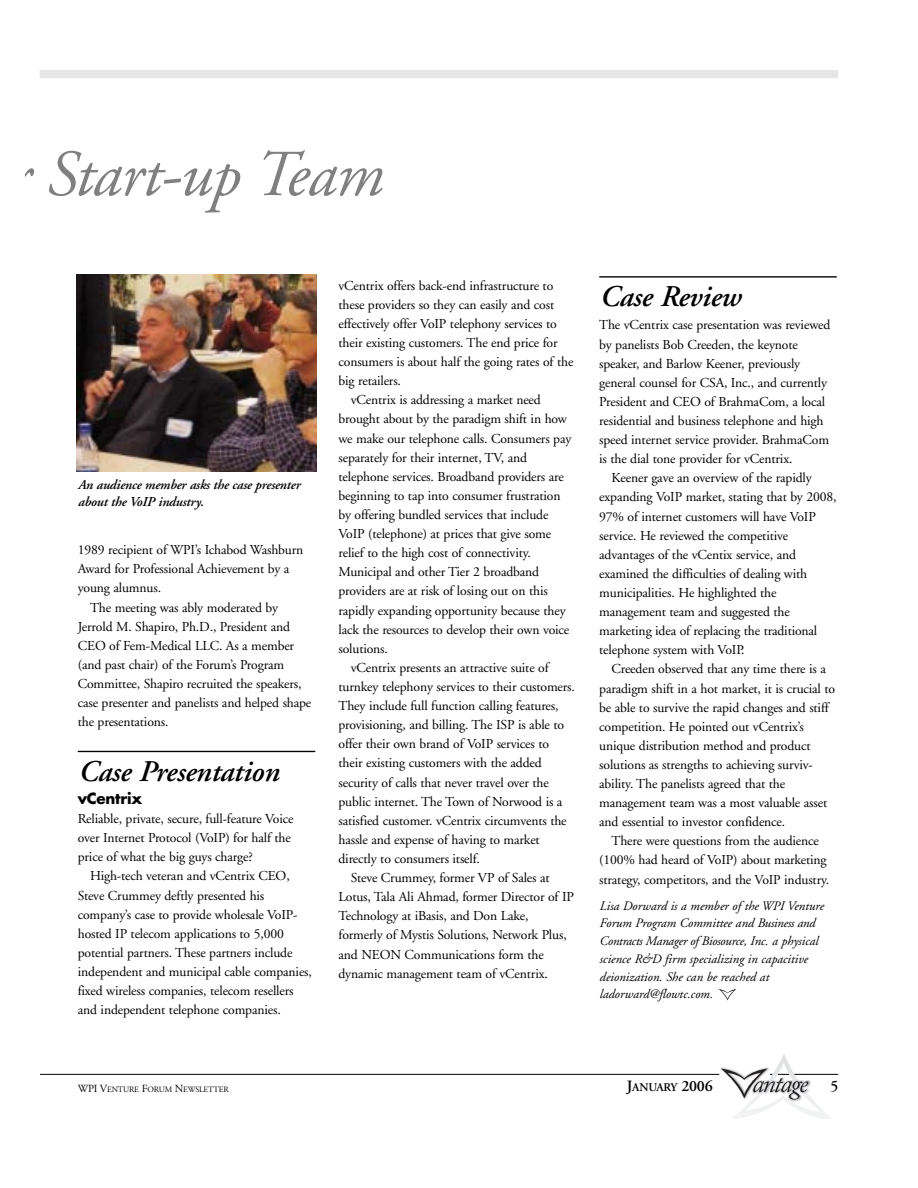
<style>
.page{position:relative;width:918px;height:1188px;background:#fff}
.page>*{position:absolute;margin:0;border:0;box-sizing:border-box;transform-origin:0 0}
.t1{font:italic 65.55px "Adobe Garamond";letter-spacing:-.015em;color:#808080}
.t2{font:italic 600 30px "Adobe Garamond";letter-spacing:-.01em;color:#000}
.t3{font:600 15.75px "Adobe Garamond";color:#000}
.t4{font:700 15px "Futura";letter-spacing:-.015em;color:#000}
.t5{font:13.65px/19px "Adobe Garamond";letter-spacing:-.01em;color:#000}
.t6{font:italic 600 13.65px/16.4px "Adobe Garamond";letter-spacing:-.015em;color:#000}
.t7{font:italic 12.9px/17.7px "Adobe Garamond";color:#000}
.t8{font:600 11.7px "Adobe Garamond";letter-spacing:-.02em;color:#000}
.t9{font:8.25px "Adobe Garamond";letter-spacing:-.02em;color:#000}
.s1{font-size:10.95px}
.s2{font-size:15.75px}
</style>
<div class="page">
<div style="left:40px;top:70px;width:798px;height:8px;background:#e6e6e6"></div>
<hr style="left:40px;top:1074px;width:681px;height:1px;background:#000">
<hr style="left:768px;top:1074px;width:70px;height:1px;background:#000">
<svg style="left:721px;top:1054px;width:114px;height:64px"></svg>
<hr style="left:78px;top:751px;width:237px;height:1px;background:#000">
<img style="left:76px;top:275px;width:241px;height:196px">
<hr style="left:599px;top:276px;width:238px;height:2px;background:#000">
<svg style="left:719px;top:989px;width:17px;height:12px"></svg>
<h1 class="t1" style="left:6px;top:148px;width:377px">r Start-up Team</h1>
<p class="t6" style="left:78px;top:478px;width:224px">An audience member asks the case presenter about the VoIP industry.</p>
<p class="t5" style="left:78px;top:542px;width:227px">1989 recipient of WPI’s Ichabod Washburn</p>
<p class="t5" style="left:78px;top:561px;width:213px">Award for Professional Achievement by a</p>
<p class="t5" style="left:78px;top:580px;width:85px">young alumnus.</p>
<p class="t5" style="left:90px;top:599px;width:189px">The meeting was ably moderated by</p>
<p class="t5" style="left:78px;top:618px;width:214px">Jerrold M. Shapiro, Ph.D., President and</p>
<p class="t5" style="left:78px;top:637px;width:218px">CEO of Fem-Medical LLC. As a member</p>
<p class="t5" style="left:78px;top:656px;width:208px">(and past chair) of the Forum’s Program</p>
<p class="t5" style="left:78px;top:675px;width:225px">Committee, Shapiro recruited the speakers,</p>
<p class="t5" style="left:78px;top:695px;width:235px">case presenter and panelists and helped shape</p>
<p class="t5" style="left:78px;top:714px;width:92px">the presentations.</p>
<h2 class="t2" style="left:78px;top:759px;width:202px">Case Presentation</h2>
<p class="t4" style="left:78px;top:792px;width:66px">vCentrix</p>
<p class="t5" style="left:78px;top:811px;width:217px">Reliable, private, secure, full-feature Voice over Internet Protocol (VoIP) for half the price of what the big guys charge?</p>
<p class="t5" style="left:78px;top:868px;width:236px;text-indent:12px">High-tech veteran and vCentrix CEO, Steve Crummey deftly presented his company’s case to provide wholesale VoIP&shy;hosted IP telecom applications to 5,000 potential partners. These partners include independent and municipal cable companies, fixed wireless companies, telecom resellers and independent telephone companies.</p>
<p class="t5" style="left:339px;top:277px;width:216px">vCentrix offers back-end infrastructure to</p>
<p class="t5" style="left:339px;top:296px;width:217px">these providers so they can easily and cost</p>
<p class="t5" style="left:339px;top:315px;width:220px">effectively offer VoIP telephony services to</p>
<p class="t5" style="left:339px;top:334px;width:221px">their existing customers. The end price for</p>
<p class="t5" style="left:339px;top:354px;width:236px">consumers is about half the going rates of the</p>
<p class="t5" style="left:339px;top:373px;width:64px">big retailers.</p>
<p class="t5" style="left:351px;top:392px;width:192px">vCentrix is addressing a market need</p>
<p class="t5" style="left:339px;top:411px;width:230px">brought about by the paradigm shift in how</p>
<p class="t5" style="left:339px;top:430px;width:234px">we make our telephone calls. Consumers pay</p>
<p class="t5" style="left:339px;top:449px;width:190px">separately for their internet, TV, and</p>
<p class="t5" style="left:339px;top:468px;width:227px">telephone services. Broadband providers are</p>
<p class="t5" style="left:339px;top:487px;width:224px">beginning to tap into consumer frustration</p>
<p class="t5" style="left:339px;top:506px;width:211px">by offering bundled services that include</p>
<p class="t5" style="left:339px;top:526px;width:214px">VoIP (telephone) at prices that give some</p>
<p class="t5" style="left:339px;top:545px;width:194px">relief to the high cost of connectivity.</p>
<p class="t5" style="left:339px;top:564px;width:202px">Municipal and other Tier 2 broadband</p>
<p class="t5" style="left:339px;top:583px;width:211px">providers are at risk of losing out on this</p>
<p class="t5" style="left:339px;top:602px;width:229px">rapidly expanding opportunity because they</p>
<p class="t5" style="left:339px;top:621px;width:232px">lack the resources to develop their own voice</p>
<p class="t5" style="left:339px;top:640px;width:51px">solutions.</p>
<p class="t5" style="left:351px;top:659px;width:199px">vCentrix presents an attractive suite of</p>
<p class="t5" style="left:339px;top:678px;width:238px">turnkey telephony services to their customers.</p>
<p class="t5" style="left:339px;top:697px;width:222px">They include full function calling features,</p>
<p class="t5" style="left:339px;top:717px;width:227px">provisioning, and billing. The ISP is able to</p>
<p class="t5" style="left:339px;top:736px;width:212px">offer their own brand of VoIP services to</p>
<p class="t5" style="left:339px;top:755px;width:205px">their existing customers with the added</p>
<p class="t5" style="left:339px;top:774px;width:212px">security of calls that never travel over the</p>
<p class="t5" style="left:339px;top:793px;width:225px">public internet. The Town of Norwood is a</p>
<p class="t5" style="left:339px;top:812px;width:230px">satisfied customer. vCentrix circumvents the</p>
<p class="t5" style="left:339px;top:831px;width:203px">hassle and expense of having to market</p>
<p class="t5" style="left:339px;top:850px;width:143px">directly to consumers itself.</p>
<p class="t5" style="left:351px;top:869px;width:200px">Steve Crummey, former VP of Sales at</p>
<p class="t5" style="left:339px;top:889px;width:237px">Lotus, Tala Ali Ahmad, former Director of IP</p>
<p class="t5" style="left:339px;top:908px;width:192px">Technology at iBasis, and Don Lake,</p>
<p class="t5" style="left:339px;top:927px;width:230px">formerly of Mystis Solutions, Network Plus,</p>
<p class="t5" style="left:339px;top:946px;width:207px">and NEON Communications form the</p>
<p class="t5" style="left:339px;top:965px;width:211px">dynamic management team of vCentrix.</p>
<h2 class="t2" style="left:599px;top:285px;width:143px">Case Review</h2>
<p class="t5" style="left:599px;top:317px;width:233px">The vCentrix case presentation was reviewed by panelists Bob Creeden, the keynote speaker, and Barlow Keener, previously general counsel for CSA, Inc., and currently President and CEO of BrahmaCom, a local residential and business telephone and high speed internet service provider. BrahmaCom is the dial tone provider for vCentrix.</p>
<p class="t5" style="left:599px;top:470px;width:239px;text-indent:12px">Keener gave an overview of the rapidly expanding VoIP market, stating that by 2008, 97% of internet customers will have VoIP service. He reviewed the competitive advantages of the vCentix service, and examined the difficulties of dealing with municipalities. He highlighted the management team and suggested the marketing idea of replacing the traditional telephone system with VoIP.</p>
<p class="t5" style="left:599px;top:661px;width:237px;text-indent:12px">Creeden observed that any time there is a paradigm shift in a hot market, it is crucial to be able to survive the rapid changes and stiff competition. He pointed out vCentrix’s unique distribution method and product solutions as strengths to achieving surviv&shy;ability. The panelists agreed that the management team was a most valuable asset and essential to investor confidence.</p>
<p class="t5" style="left:599px;top:833px;width:232px;text-align:center">There were questions from the audience (100% had heard of VoIP) about marketing strategy, competitors, and the VoIP industry.</p>
<p class="t7" style="left:599px;top:898px;width:226px">Lisa Dorward is a member of the WPI Venture Forum Program Committee and Business and Contracts Manager of Biosource, Inc. a physical science R&amp;D firm specializing in capacitive deionization. She can be reached at ladorward@flowtc.com.</p>
<p class="t9" style="left:78px;top:1086px;width:152px"><span class="s1">WPI V</span>ENTURE <span class="s1">F</span>ORUM <span class="s1">N</span>EWSLETTER</p>
<p class="t8" style="left:627px;top:1083px;width:87px"><span class="s2">J</span>ANUARY <span class="s2">2006</span></p>
<p class="t3" style="left:830px;top:1080px;width:10px">5</p>
</div>
